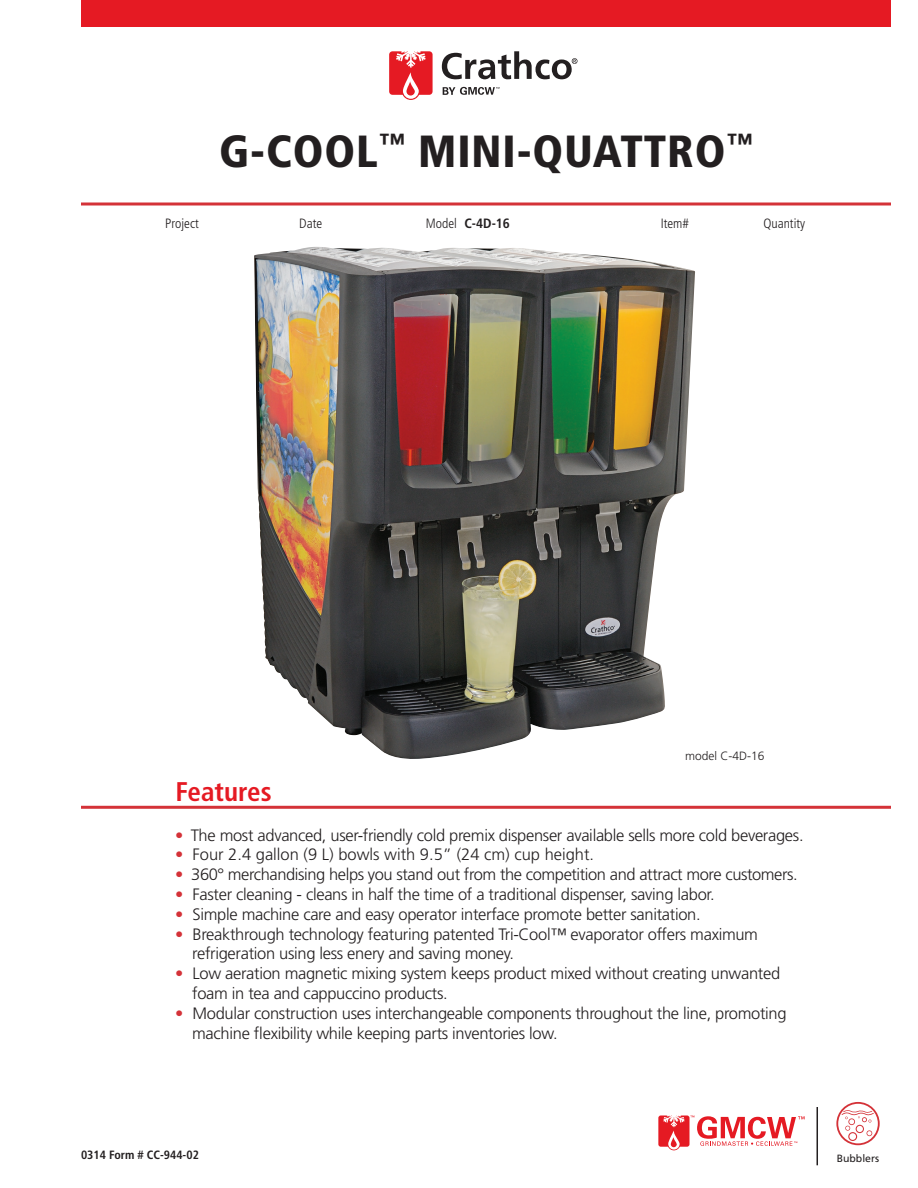
<style>
.page{position:relative;width:918px;height:1188px;background:#fff}
.page>*{position:absolute;margin:0;border:0;box-sizing:border-box;transform-origin:0 0}
.t1{font:900 condensed 45px "Frutiger LT Std";letter-spacing:.02em;color:#231f20}
.t2{font:700 condensed 27px "Frutiger LT Std";color:#e51a23}
.t3{font:300 16.5px/19.8px "Frutiger LT Std";letter-spacing:-.02em;color:#231f20}
.t4{font:300 16.5px "Frutiger LT Std";color:#231f20}
.t5{font:300 condensed 13.5px "Frutiger LT Std";color:#231f20}
.t6{font:700 condensed 13.5px "Frutiger LT Std";color:#231f20}
.t7{font:700 condensed 12px "Frutiger LT Std";color:#231f20}
.t8{font:300 12px "Frutiger LT Std";color:#231f20}
.t9{font:10.5px "Frutiger LT Std";color:#231f20}
.s1{color:#d43238}
</style>
<div class="page">
<svg style="left:442px;top:51px;width:136px;height:28px"></svg>
<svg style="left:389px;top:51px;width:44px;height:49px"></svg>
<svg style="left:443px;top:87px;width:56px;height:8px"></svg>
<div style="left:81px;top:0;width:810px;height:27px;background:#e51a23"></div>
<svg style="left:658px;top:1116px;width:147px;height:34px"></svg>
<hr style="left:817px;top:1107px;width:1px;height:58px;background:#231f20">
<svg style="left:836px;top:1102px;width:44px;height:43px"></svg>
<svg style="left:81px;top:202px;width:810px;height:4px;background:#de6569"></svg>
<hr style="left:81px;top:806px;width:810px;height:3px;background:#d43238">
<img style="left:254px;top:246px;width:441px;height:513px">
<p class="t1" style="left:219px;top:124px;width:535px">G-COOL<sup>™</sup> MINI-QUATTRO<sup>™</sup></p>
<p class="t5" style="left:165px;top:216px;width:35px">Project</p>
<p class="t5" style="left:299px;top:216px;width:25px">Date</p>
<p class="t5" style="left:426px;top:216px;width:33px">Model</p>
<p class="t5" style="left:661px;top:216px;width:30px">Item#</p>
<p class="t5" style="left:763px;top:216px;width:43px">Quantity</p>
<p class="t6" style="left:464px;top:215px;width:47px">C-4D-16</p>
<p class="t8" style="left:685px;top:749px;width:81px">model C-4D-16</p>
<p class="t2" style="left:176px;top:776px;width:98px">Features</p>
<p class="t3" style="left:175px;top:825px;width:630px"><span class="s1">•</span> The most advanced, user-friendly cold premix dispenser available sells more cold beverages.</p>
<p class="t4" style="left:175px;top:845px;width:421px"><span class="s1">•</span> Four 2.4 gallon (9 L) bowls with 9.5” (24 cm) cup height.</p>
<p class="t3" style="left:175px;top:865px;width:624px"><span class="s1">•</span> 360° merchandising helps you stand out from the competition and attract more customers.</p>
<p class="t3" style="left:175px;top:885px;width:541px"><span class="s1">•</span> Faster cleaning - cleans in half the time of a traditional dispenser, saving labor.</p>
<p class="t3" style="left:175px;top:904px;width:527px"><span class="s1">•</span> Simple machine care and easy operator interface promote better sanitation.</p>
<p class="t3" style="left:175px;top:924px;width:584px"><span class="s1">•</span> Breakthrough technology featuring patented Tri-Cool™ evaporator offers maximum</p>
<p class="t3" style="left:192px;top:944px;width:323px">refrigeration using less enery and saving money.</p>
<p class="t3" style="left:192px;top:964px;width:589px;text-indent:-17px"><span class="s1">•</span> Low aeration magnetic mixing system keeps product mixed without creating unwanted foam in tea and cappuccino products.</p>
<p class="t3" style="left:192px;top:1003px;width:596px;text-indent:-17px"><span class="s1">•</span> Modular construction uses interchangeable components throughout the line, promoting machine flexibility while keeping parts inventories low.</p>
<p class="t7" style="left:81px;top:1148px;width:119px">0314 Form # CC-944-02</p>
<p class="t9" style="left:837px;top:1152px;width:44px">Bubblers</p>
</div>
